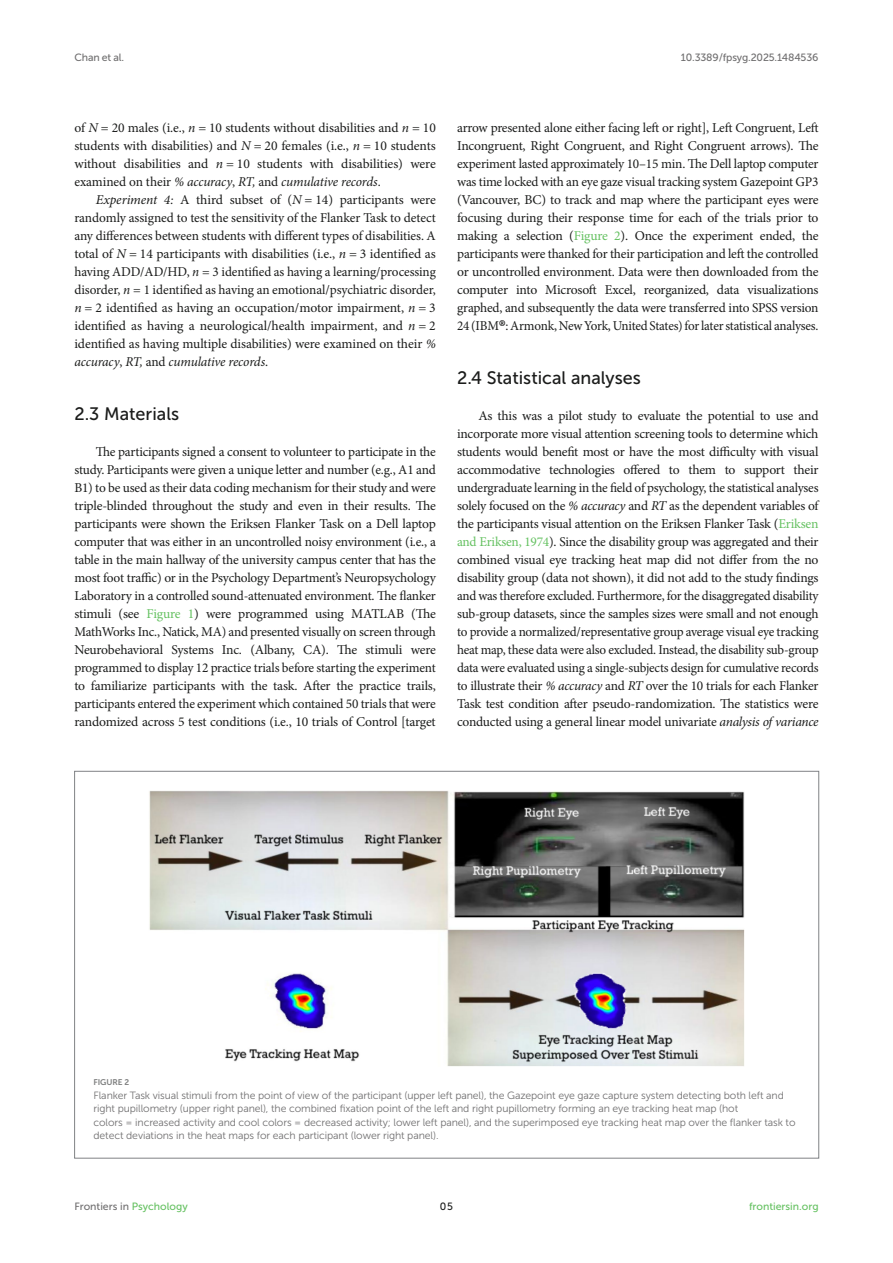
<style>
.page{position:relative;width:893px;height:1263px;background:#fff}
.page>*{position:absolute;margin:0;border:0;box-sizing:border-box;transform-origin:0 0}
.HEAD_2{font:18px "Museo Sans 500";color:#1b1c1b}
.TEXT{font:13.5px/18px "Minion Pro";letter-spacing:-.015em;color:#1b1c1b;text-align:justify}
.FIG_LEG{font:10.5px/13.5px "Museo Sans 300";letter-spacing:-.01em;color:#706f70}
.t1{font:10.5px "Museo Sans 500";letter-spacing:-.015em;color:#706f70}
.t2{font:10.5px "Museo Sans 500";color:#65c161}
.t3{font:10.5px "Museo Sans 500";color:#1b1c1b}
.FIG_HD{font:8.25px "Museo Sans 700";letter-spacing:-.01em;color:#7e7f7f}
.s1{font-style:italic}
.s2{color:#65c161}
.s3{font-size:22.5px;color:#000}
</style>
<div class="page">
<img style="left:149px;top:790px;width:595px;height:276px">
<p class="t1" style="left:74px;top:51px;width:51px">Chan et al.</p>
<p class="t1" style="left:681px;top:51px;width:139px">10.3389/fpsyg.2025.1484536</p>
<p class="TEXT" style="left:74px;top:119px;width:363px">of <span class="s1">N</span> = 20 males (i.e., <span class="s1">n</span> = 10 students without disabilities and <span class="s1">n</span> = 10 students with disabilities) and <span class="s1">N</span> = 20 females (i.e., <span class="s1">n</span> = 10 students without disabilities and <span class="s1">n</span> = 10 students with disabilities) were examined on their <span class="s1">% accuracy</span>, <span class="s1">RT,</span> and <span class="s1">cumulative records</span>.</p>
<p class="TEXT" style="left:74px;top:191px;width:363px;text-indent:21px"><span class="s1">Experiment 4:</span> A third subset of (<span class="s1">N</span> = 14) participants were randomly assigned to test the sensitivity of the Flanker Task to detect any differences between students with different types of disabilities. A total of <span class="s1">N</span> = 14 participants with disabilities (i.e., <span class="s1">n</span> = 3 identified as having ADD/AD/HD, <span class="s1">n</span> = 3 identified as having a learning/processing disorder, <span class="s1">n</span> = 1 identified as having an emotional/psychiatric disorder, <span class="s1">n</span> = 2 identified as having an occupation/motor impairment, <span class="s1">n</span> = 3 identified as having a neurological/health impairment, and <span class="s1">n</span> = 2 identified as having multiple disabilities) were examined on their <span class="s1">% accuracy</span>, <span class="s1">RT,</span> and <span class="s1">cumulative records</span>.</p>
<p class="HEAD_2" style="left:74px;top:404px;width:106px">2.3 Materials</p>
<p class="TEXT" style="left:74px;top:443px;width:363px;text-indent:21px">The participants signed a consent to volunteer to participate in the study. Participants were given a unique letter and number (e.g., A1 and B1) to be used as their data coding mechanism for their study and were triple-blinded throughout the study and even in their results. The participants were shown the Eriksen Flanker Task on a Dell laptop computer that was either in an uncontrolled noisy environment (i.e., a table in the main hallway of the university campus center that has the most foot traffic) or in the Psychology Department’s Neuropsychology Laboratory in a controlled sound-attenuated environment. The flanker stimuli (see <span class="s2">Figure 1</span>) were programmed using MATLAB (The MathWorks Inc., Natick, MA) and presented visually on screen through Neurobehavioral Systems Inc. (Albany, CA). The stimuli were programmed to display 12 practice trials before starting the experiment to familiarize participants with the task. After the practice trails, participants entered the experiment which contained 50 trials that were randomized across 5 test conditions (i.e., 10 trials of Control [target</p>
<p class="TEXT" style="left:457px;top:119px;width:363px">arrow presented alone either facing left or right], Left Congruent, Left Incongruent, Right Congruent, and Right Congruent arrows). The experiment lasted approximately 10–15 min. The Dell laptop computer was time locked with an eye gaze visual tracking system Gazepoint GP3 (Vancouver, BC) to track and map where the participant eyes were focusing during their response time for each of the trials prior to making a selection (<span class="s2">Figure 2</span>). Once the experiment ended, the participants were thanked for their participation and left the controlled or uncontrolled environment. Data were then downloaded from the computer into Microsoft Excel, reorganized, data visualizations graphed, and subsequently the data were transferred into SPSS version 24 (IBM<span class="s3">®</span>: Armonk, New York, United States) for later statistical analyses.</p>
<p class="HEAD_2" style="left:457px;top:368px;width:185px">2.4 Statistical analyses</p>
<p class="TEXT" style="left:457px;top:407px;width:363px;text-indent:21px">As this was a pilot study to evaluate the potential to use and incorporate more visual attention screening tools to determine which students would benefit most or have the most difficulty with visual accommodative technologies offered to them to support their undergraduate learning in the field of psychology, the statistical analyses solely focused on the <span class="s1">% accuracy</span> and <span class="s1">RT</span> as the dependent variables of the participants visual attention on the Eriksen Flanker Task (<span class="s2">Eriksen and Eriksen, 1974</span>). Since the disability group was aggregated and their combined visual eye tracking heat map did not differ from the no disability group (data not shown), it did not add to the study findings and was therefore excluded. Furthermore, for the disaggregated disability sub-group datasets, since the samples sizes were small and not enough to provide a normalized/representative group average visual eye tracking heat map, these data were also excluded. Instead, the disability sub-group data were evaluated using a single-subjects design for cumulative records to illustrate their <span class="s1">% accuracy</span> and <span class="s1">RT</span> over the 10 trials for each Flanker Task test condition after pseudo-randomization. The statistics were conducted using a general linear model univariate <span class="s1">analysis of variance</span></p>
<p class="FIG_HD" style="left:94px;top:1078px;width:37px">FIGURE 2</p>
<p class="FIG_LEG" style="left:94px;top:1088px;width:703px">Flanker Task visual stimuli from the point of view of the participant (upper left panel), the Gazepoint eye gaze capture system detecting both left and right pupillometry (upper right panel), the combined fixation point of the left and right pupillometry forming an eye tracking heat map (hot<br>colors = increased activity and cool colors = decreased activity; lower left panel), and the superimposed eye tracking heat map over the flanker task to detect deviations in the heat maps for each participant (lower right panel).</p>
<p class="t1" style="left:74px;top:1200px;width:115px">Frontiers in <span class="s2">Psychology</span></p>
<p class="t3" style="left:440px;top:1200px;width:14px">05</p>
<p class="t2" style="left:749px;top:1200px;width:71px">frontiersin.org</p>
</div>
